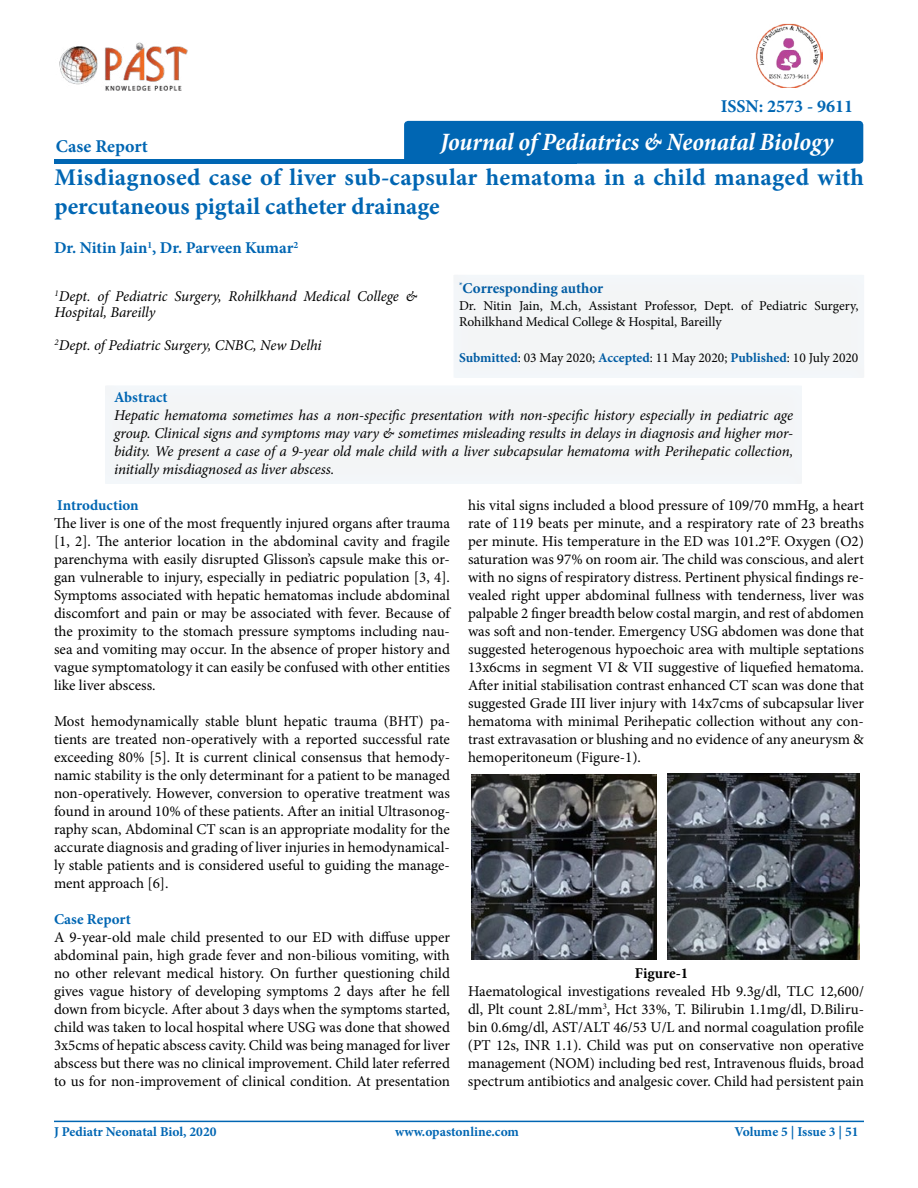
<style>
.page{position:relative;width:918px;height:1188px;background:#fff}
.page>*{position:absolute;margin:0;border:0;box-sizing:border-box;transform-origin:0 0}
.t1{font:italic 700 condensed 25.2px "Minion Pro";letter-spacing:-.005em;color:#fff}
.t2{font:700 24px/28.8px "Minion Pro";letter-spacing:.005em;color:#0066b3}
.t3{font:700 18px "Minion Pro";color:#0066b3}
.t4{font:700 16.5px "Minion Pro";letter-spacing:-.005em;color:#0066b3}
.t5{font:15px/18px "Minion Pro";color:#000;text-align:justify}
.t6{font:italic 15px/18px "Minion Pro";letter-spacing:-.005em;color:#000}
.t7{font:700 15px "Minion Pro";color:#0066b3}
.t8{font:700 15px "Minion Pro";color:#025da4}
.t9{font:700 15px "Minion Pro";color:#000}
.t10{font:13.5px/16.5px "Minion Pro";color:#000}
.t11{font:700 13.5px "Minion Pro";color:#0066b3}
.s1{font-weight:700;color:#025da4}
</style>
<div class="page">
<div style="left:54px;top:159px;width:352px;height:5px;background:#0066b3"></div>
<hr style="left:54px;top:1121px;width:810px;height:1px;background:#0066b3">
<div style="left:441px;top:263px;width:437px;height:117px;background:#f3f5f6"></div>
<div style="left:92px;top:373px;width:724px;height:113px;background:#f3f5f6"></div>
<div style="left:404px;top:121px;width:459px;height:43px;background:#0066b3;border-radius:4px"></div>
<img style="left:59px;top:42px;width:129px;height:49px">
<img style="left:756px;top:23px;width:67px;height:65px">
<img style="left:471px;top:774px;width:186px;height:186px">
<img style="left:667px;top:773px;width:192px;height:187px">
<p class="t3" style="left:56px;top:133px;width:94px">Case Report</p>
<p class="t3" style="left:721px;top:93px;width:134px">ISSN: 2573 - 9611</p>
<h1 class="t1" style="left:440px;top:124px;width:395px">Journal of Pediatrics &amp; Neonatal Biology</h1>
<h2 class="t2" style="left:55px;top:163px;width:811px">Misdiagnosed case of liver sub-capsular hematoma in a child managed with percutaneous pigtail catheter drainage</h2>
<p class="t4" style="left:54px;top:236px;width:246px">Dr. Nitin Jain<sup>1</sup>, Dr. Parveen Kumar<sup>2</sup></p>
<p class="t6" style="left:55px;top:288px;width:364px;line-height:16.5px"><sup>1</sup>Dept. of Pediatric Surgery, Rohilkhand Medical College &amp;<br>Hospital, Bareilly</p>
<p class="t6" style="left:55px;top:337px;width:268px"><sup>2</sup>Dept. of Pediatric Surgery, CNBC, New Delhi</p>
<p class="t8" style="left:459px;top:278px;width:146px"><sup>*</sup>Corresponding author</p>
<p class="t10" style="left:459px;top:297px;width:401px">Dr. Nitin Jain, M.ch, Assistant Professor, Dept. of Pediatric Surgery,<br>Rohilkhand Medical College &amp; Hospital, Bareilly</p>
<p class="t10" style="left:459px;top:350px;width:401px"><span class="s1">Submitted</span>: 03 May 2020; <span class="s1">Accepted</span>: 11 May 2020; <span class="s1">Published</span>: 10 July 2020</p>
<p class="t7" style="left:114px;top:386px;width:55px">Abstract</p>
<p class="t6" style="left:114px;top:406px;width:681px;text-align:justify">Hepatic hematoma sometimes has a non-specific presentation with non-specific history especially in pediatric age group. Clinical signs and symptoms may vary &amp; sometimes misleading results in delays in diagnosis and higher mor&shy;bidity. We present a case of a 9-year old male child with a liver subcapsular hematoma with Perihepatic collection, initially misdiagnosed as liver abscess.</p>
<p class="t7" style="left:57px;top:495px;width:83px">Introduction</p>
<p class="t5" style="left:54px;top:515px;width:398px">The liver is one of the most frequently injured organs after trauma [1, 2]. The anterior location in the abdominal cavity and fragile parenchyma with easily disrupted Glisson’s capsule make this or&shy;gan vulnerable to injury, especially in pediatric population [3, 4].<br>Symptoms associated with hepatic hematomas include abdominal discomfort and pain or may be associated with fever. Because of the proximity to the stomach pressure symptoms including nau&shy;sea and vomiting may occur. In the absence of proper history and vague symptomatology it can easily be confused with other entities like liver abscess.</p>
<p class="t5" style="left:54px;top:713px;width:398px">Most hemodynamically stable blunt hepatic trauma (BHT) pa&shy;tients are treated non-operatively with a reported successful rate exceeding 80% [5]. It is current clinical consensus that hemody&shy;namic stability is the only determinant for a patient to be managed non-operatively. However, conversion to operative treatment was found in around 10% of these patients. After an initial Ultrasonog&shy;raphy scan, Abdominal CT scan is an appropriate modality for the accurate diagnosis and grading of liver injuries in hemodynamical&shy;ly stable patients and is considered useful to guiding the manage&shy;ment approach [6].</p>
<p class="t7" style="left:54px;top:909px;width:78px">Case Report</p>
<p class="t5" style="left:54px;top:929px;width:398px">A 9-year-old male child presented to our ED with diffuse upper abdominal pain, high grade fever and non-bilious vomiting, with no other relevant medical history. On further questioning child gives vague history of developing symptoms 2 days after he fell down from bicycle. After about 3 days when the symptoms started, child was taken to local hospital where USG was done that showed 3x5cms of hepatic abscess cavity. Child was being managed for liver abscess but there was no clinical improvement. Child later referred to us for non-improvement of clinical condition. At presentation</p>
<p class="t5" style="left:468px;top:497px;width:398px">his vital signs included a blood pressure of 109/70 mmHg, a heart rate of 119 beats per minute, and a respiratory rate of 23 breaths per minute. His temperature in the ED was 101.2°F. Oxygen (O2) saturation was 97% on room air. The child was conscious, and alert with no signs of respiratory distress. Pertinent physical findings re&shy;vealed right upper abdominal fullness with tenderness, liver was palpable 2 finger breadth below costal margin, and rest of abdomen was soft and non-tender. Emergency USG abdomen was done that suggested heterogenous hypoechoic area with multiple septations 13x6cms in segment VI &amp; VII suggestive of liquefied hematoma.<br>After initial stabilisation contrast enhanced CT scan was done that suggested Grade III liver injury with 14x7cms of subcapsular liver hematoma with minimal Perihepatic collection without any con&shy;trast extravasation or blushing and no evidence of any aneurysm &amp; hemoperitoneum (Figure-1).</p>
<p class="t9" style="left:635px;top:963px;width:55px">Figure-1</p>
<p class="t5" style="left:468px;top:983px;width:398px">Haematological investigations revealed Hb 9.3g/dl, TLC 12,600/ dl, Plt count 2.8L/mm<sup>3</sup>, Hct 33%, T. Bilirubin 1.1mg/dl, D.Biliru&shy;bin 0.6mg/dl, AST/ALT 46/53 U/L and normal coagulation profile (PT 12s, INR 1.1). Child was put on conservative non operative management (NOM) including bed rest, Intravenous fluids, broad spectrum antibiotics and analgesic cover. Child had persistent pain</p>
<p class="t11" style="left:54px;top:1122px;width:164px">J Pediatr Neonatal Biol, 2020</p>
<p class="t11" style="left:395px;top:1122px;width:126px">www.opastonline.com</p>
<p class="t11" style="left:734px;top:1122px;width:126px">Volume 5 | Issue 3 | 51</p>
</div>
